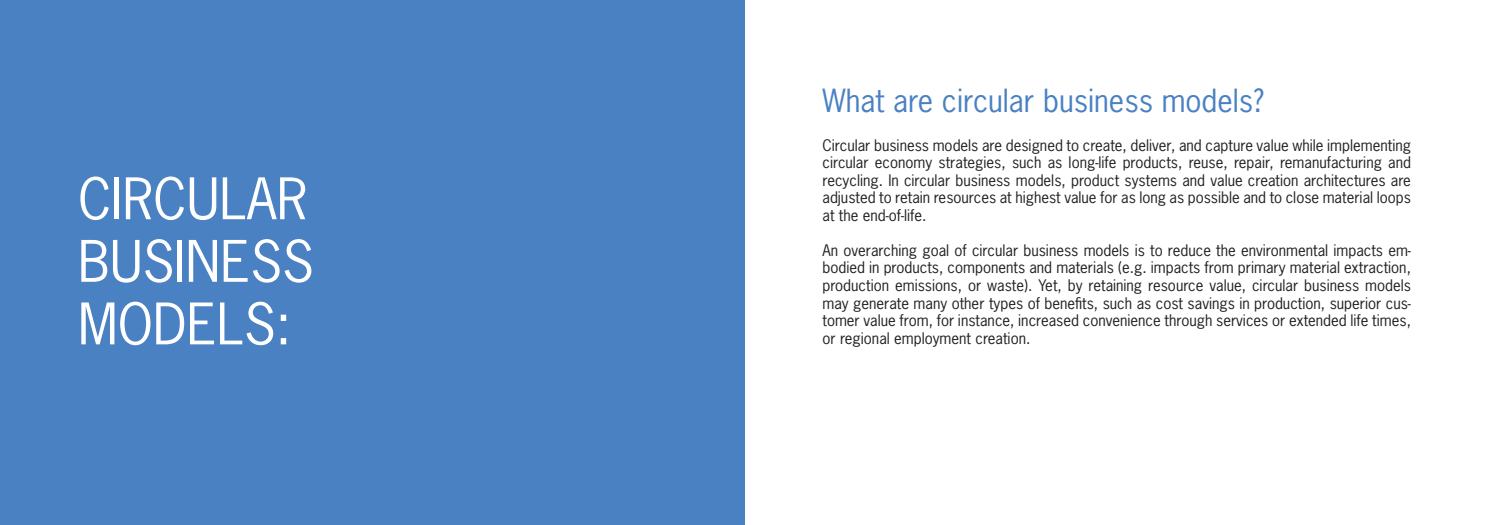
<style>
.page{position:relative;width:1489px;height:525px;background:#fff}
.page>*{position:absolute;margin:0;border:0;box-sizing:border-box;transform-origin:0 0}
.Rubriksida_blå_bg{font:53.75px "News Gothic Std";color:#fff}
.Rubrik_blå{font:30px "News Gothic Std";color:#4a81c2}
.Brödtext{font:15px/17.5px "News Gothic Std";color:#231f20;text-align:justify}
</style>
<div class="page">
<div style="left:0;top:0;width:744px;height:524px;background:#4a81c2"></div>
<p class="Rubriksida_blå_bg" style="left:78px;top:164px;width:231px">CIRCULAR</p>
<p class="Rubriksida_blå_bg" style="left:78px;top:227px;width:237px">BUSINESS</p>
<p class="Rubriksida_blå_bg" style="left:78px;top:289px;width:215px">MODELS:</p>
<p class="Rubrik_blå" style="left:822px;top:81px;width:443px">What are circular business models?</p>
<p class="Brödtext" style="left:822px;top:136px;width:590px">Circular business models are designed to create, deliver, and capture value while implementing circular economy strategies, such as long-life products, reuse, repair, remanufacturing and recycling. In circular business models, product systems and value creation architectures are adjusted to retain resources at highest value for as long as possible and to close material loops at the end-of-life.</p>
<p class="Brödtext" style="left:822px;top:241px;width:590px">An overarching goal of circular business models is to reduce the environmental impacts em&shy;bodied in products, components and materials (e.g. impacts from primary material extraction, production emissions, or waste). Yet, by retaining resource value, circular business models may generate many other types of benefits, such as cost savings in production, superior cus&shy;tomer value from, for instance, increased convenience through services or extended life times, or regional employment creation.</p>
</div>
